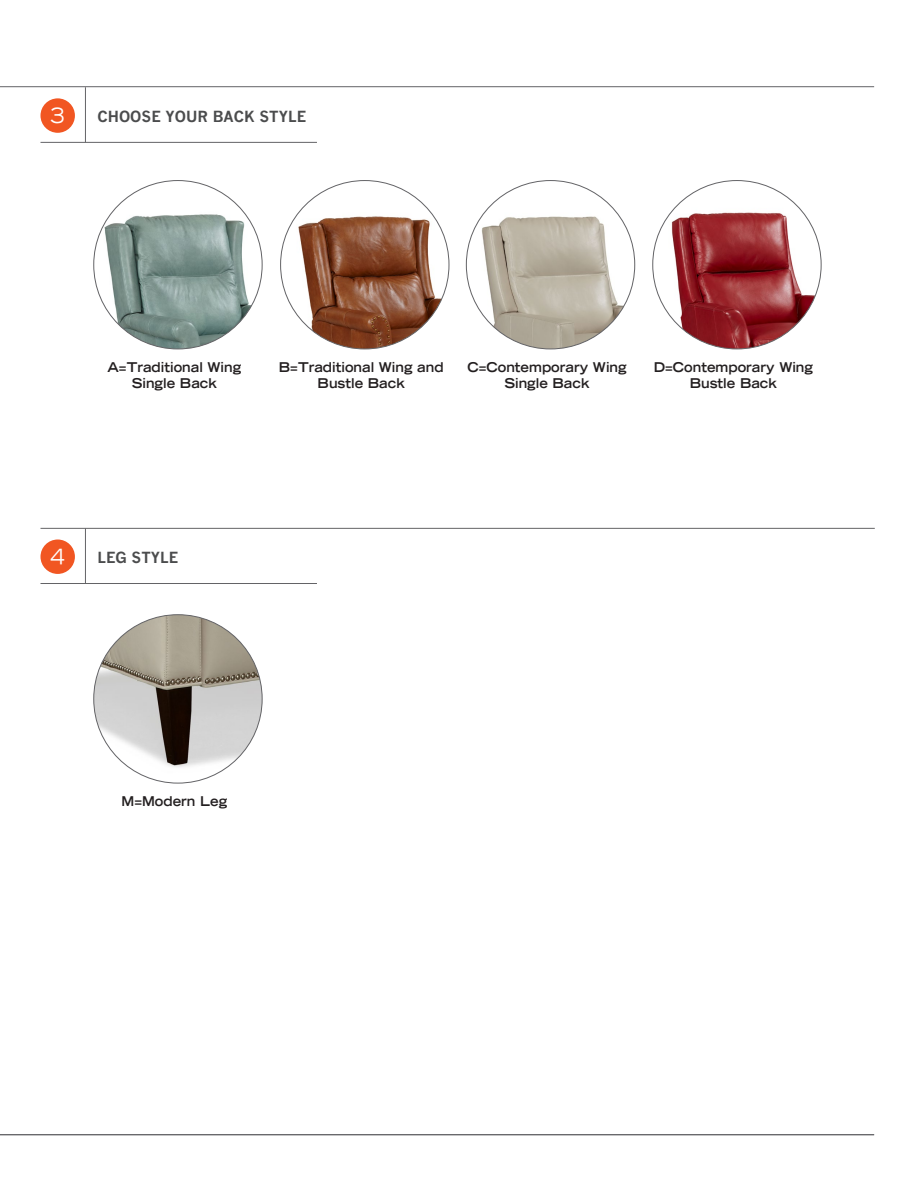
<style>
.page{position:relative;width:918px;height:1188px;background:#fff}
.page>*{position:absolute;margin:0;border:0;box-sizing:border-box;transform-origin:0 0}
.t1{font:expanded 21px "Trade Gothic LH";color:#fff;scale:.95 1}
.t2{font:700 15px "News Gothic";color:#4b4c4d}
.t3{font:700 expanded 13.5px "Trade Gothic LH";color:#231f20;scale:.95 1}
</style>
<div class="page">
<hr style="left:0;top:1134px;width:874px;height:1px;background:#636366">
<hr style="left:0;top:86px;width:874px;height:1px;background:#636366">
<hr style="left:40px;top:528px;width:835px;height:1px;background:#636366">
<hr style="left:85px;top:528px;width:1px;height:55px;background:#636366">
<div style="left:40px;top:540px;width:35px;height:34px;background:#f15622;border-radius:50%"></div>
<hr style="left:40px;top:583px;width:277px;height:1px;background:#636366">
<hr style="left:85px;top:87px;width:1px;height:55px;background:#636366">
<div style="left:40px;top:98px;width:35px;height:35px;background:#f15622;border-radius:50%"></div>
<hr style="left:40px;top:142px;width:277px;height:1px;background:#636366">
<img style="left:466px;top:185px;width:169px;height:164px">
<img style="left:653px;top:181px;width:168px;height:168px;border-radius:84px">
<img style="left:94px;top:181px;width:168px;height:168px;border-radius:84px">
<img style="left:94px;top:615px;width:168px;height:168px;border-radius:84px">
<img style="left:281px;top:195px;width:168px;height:154px">
<p class="t1" style="left:51px;top:101px;width:17px">3</p>
<p class="t2" style="left:97px;top:107px;width:210px">CHOOSE YOUR BACK STYLE</p>
<p class="t3" style="left:108px;top:358px;width:142px">A=Traditional Wing</p>
<p class="t3" style="left:132px;top:375px;width:91px">Single Back</p>
<p class="t3" style="left:279px;top:358px;width:175px">B=Traditional Wing and</p>
<p class="t3" style="left:318px;top:375px;width:93px">Bustle Back</p>
<p class="t3" style="left:467px;top:358px;width:169px">C=Contemporary Wing</p>
<p class="t3" style="left:504px;top:375px;width:91px">Single Back</p>
<p class="t3" style="left:654px;top:358px;width:169px">D=Contemporary Wing</p>
<p class="t3" style="left:690px;top:375px;width:93px">Bustle Back</p>
<p class="t1" style="left:51px;top:542px;width:17px">4</p>
<p class="t2" style="left:97px;top:548px;width:82px">LEG STYLE</p>
<p class="t3" style="left:122px;top:792px;width:113px">M=Modern Leg</p>
</div>
